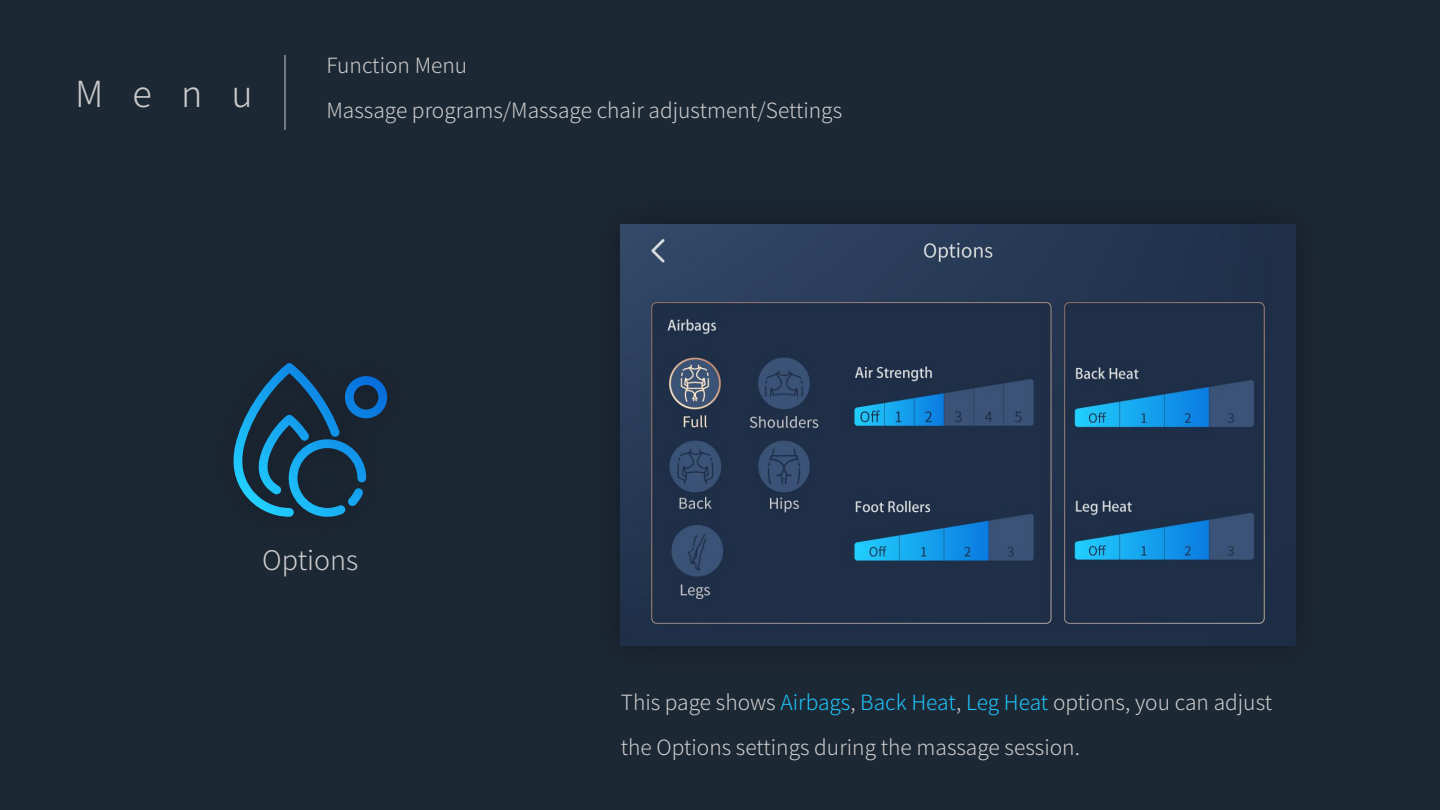
<style>
.page{position:relative;width:1440px;height:810px;background:#1d2835}
.page>*{position:absolute;margin:0;border:0;box-sizing:border-box;transform-origin:0 0}
.t1{font:300 36px "Source Han Sans CN";color:#ccc}
.t2{font:300 27px "Source Han Sans CN";color:#ccc}
.t3{font:300 21px/45px "Source Han Sans CN";color:#ccc}
.s1{color:#1ec3fa}
</style>
<div class="page">
<hr style="left:285px;top:55px;width:1px;height:75px;background:#ccc">
<img style="left:621px;top:224px;width:675px;height:422px">
<svg style="left:233px;top:363px;width:154px;height:154px"></svg>
<h1 class="t1" style="left:75px;top:73px;width:179px">Menu</h1>
<p class="t3" style="left:326px;top:44px;width:517px">Function Menu<br>Massage programs/Massage chair adjustment/Settings</p>
<p class="t2" style="left:262px;top:544px;width:98px">Options</p>
<p class="t3" style="left:621px;top:680px;width:653px">This page shows <span class="s1">Airbags</span>, <span class="s1">Back Heat</span>, <span class="s1">Leg Heat</span> options, you can adjust the Options settings during the massage session.</p>
</div>
